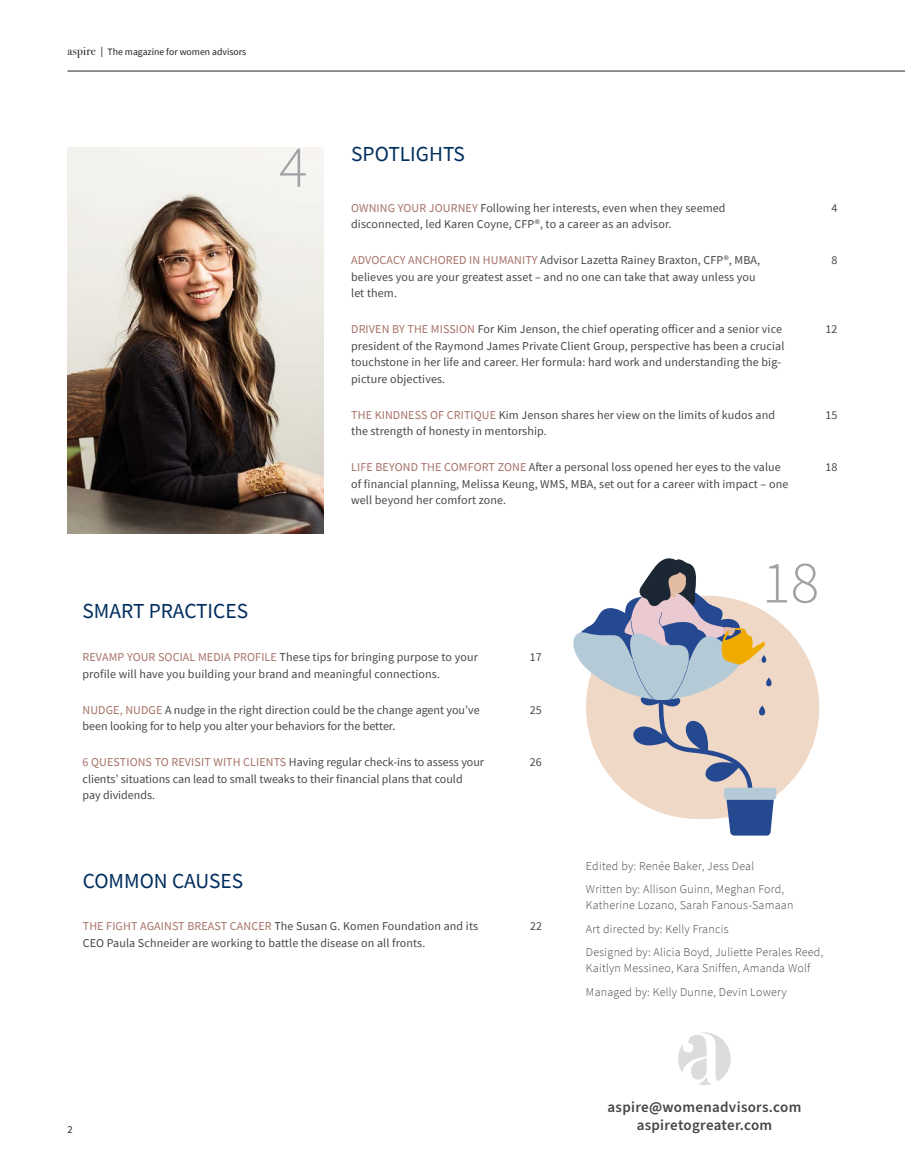
<style>
.page{position:relative;width:905px;height:1175px;background:#fff}
.page>*{position:absolute;margin:0;border:0;box-sizing:border-box;transform-origin:0 0}
.t1{font:300 59.85px "Source Sans Pro";color:#a0a2a5}
.Subhead_-_1st_Tier{font:21.3px "Source Sans Pro";color:#002e5e}
.t2{font:600 15px "Source Sans Pro";letter-spacing:.02em;color:#464748}
.t3{font:12px/16.5px "Source Sans Pro";letter-spacing:.01em;color:#464748}
.t4{font:300 12px/16.5px "Source Sans Pro";letter-spacing:.02em;color:#464748}
.t5{font:10.5px "Source Sans Pro";color:#231f20}
.t6{font:9.75px "Source Sans Pro";color:#231f20}
.s1{font-family:"Bodoni Svty Two ITCTT";font-size:12px}
.s2{color:#a67368}
</style>
<div class="page">
<hr style="left:68px;top:71px;width:836px;height:1px;background:#231f20">
<div style="left:586px;top:596px;width:233px;height:223px;background:#f0d8c7;border-radius:112px"></div>
<img style="left:68px;top:148px;width:255px;height:385px">
<svg style="left:678px;top:1032px;width:52px;height:53px"></svg>
<svg style="left:573px;top:558px;width:203px;height:277px"></svg>
<p class="t6" style="left:68px;top:45px;width:180px"><span class="s1">aspire |</span> The magazine for women advisors</p>
<p class="t1" style="left:279px;top:130px;width:30px">4</p>
<p class="Subhead_-_1st_Tier" style="left:351px;top:140px;width:115px">SPOTLIGHTS</p>
<p class="t3" style="left:351px;top:199px;width:376px"><span class="s2">OWNING YOUR JOURNEY</span> Following her interests, even when they seemed disconnected, led Karen Coyne, CFP®, to a career as an advisor.</p>
<p class="t3" style="left:831px;top:199px;width:7px">4</p>
<p class="t3" style="left:351px;top:252px;width:410px"><span class="s2">ADVOCACY ANCHORED IN HUMANITY</span> Advisor Lazetta Rainey Braxton, CFP®, MBA, believes you are your greatest asset – and no one can take that away unless you let them.</p>
<p class="t3" style="left:831px;top:252px;width:7px">8</p>
<p class="t3" style="left:351px;top:321px;width:435px"><span class="s2">DRIVEN BY THE MISSION</span> For Kim Jenson, the chief operating officer and a senior vice president of the Raymond James Private Client Group, perspective has been a crucial touchstone in her life and career. Her formula: hard work and understanding the big&shy;picture objectives.</p>
<p class="t3" style="left:825px;top:321px;width:13px">12</p>
<p class="t3" style="left:351px;top:406px;width:425px"><span class="s2">THE KINDNESS OF CRITIQUE</span> Kim Jenson shares her view on the limits of kudos and the strength of honesty in mentorship.</p>
<p class="t3" style="left:825px;top:406px;width:13px">15</p>
<p class="t3" style="left:351px;top:459px;width:438px"><span class="s2">LIFE BEYOND THE COMFORT ZONE</span> After a personal loss opened her eyes to the value of financial planning, Melissa Keung, WMS, MBA, set out for a career with impact – one well beyond her comfort zone.</p>
<p class="t3" style="left:825px;top:459px;width:13px">18</p>
<p class="Subhead_-_1st_Tier" style="left:82px;top:597px;width:167px">SMART PRACTICES</p>
<p class="t3" style="left:82px;top:649px;width:397px"><span class="s2">REVAMP YOUR SOCIAL MEDIA PROFILE</span> These tips for bringing purpose to your profile will have you building your brand and meaningful connections.</p>
<p class="t3" style="left:530px;top:649px;width:13px">17</p>
<p class="t3" style="left:82px;top:701px;width:398px"><span class="s2">NUDGE, NUDGE</span> A nudge in the right direction could be the change agent you’ve been looking for to help you alter your behaviors for the better.</p>
<p class="t3" style="left:530px;top:701px;width:13px">25</p>
<p class="t3" style="left:82px;top:754px;width:403px"><span class="s2">6 QUESTIONS TO REVISIT WITH CLIENTS</span> Having regular check-ins to assess your clients’ situations can lead to small tweaks to their financial plans that could<br>pay dividends.</p>
<p class="t3" style="left:530px;top:754px;width:13px">26</p>
<p class="Subhead_-_1st_Tier" style="left:83px;top:867px;width:162px">COMMON CAUSES</p>
<p class="t3" style="left:83px;top:918px;width:397px"><span class="s2">THE FIGHT AGAINST BREAST CANCER</span> The Susan G. Komen Foundation and its<br>CEO Paula Schneider are working to battle the disease on all fronts.</p>
<p class="t3" style="left:530px;top:918px;width:13px">22</p>
<p class="t5" style="left:68px;top:1123px;width:7px">2</p>
<p class="t1" style="left:762px;top:546px;width:59px">18</p>
<p class="t4" style="left:586px;top:857px;width:170px">Edited by: Renée Baker, Jess Deal</p>
<p class="t4" style="left:586px;top:880px;width:209px">Written by: Allison Guinn, Meghan Ford,<br>Katherine Lozano, Sarah Fanous-Samaan</p>
<p class="t4" style="left:586px;top:920px;width:144px">Art directed by: Kelly Francis</p>
<p class="t4" style="left:586px;top:943px;width:239px">Designed by: Alicia Boyd, Juliette Perales Reed,<br>Kaitlyn Messineo, Kara Sniffen, Amanda Wolf</p>
<p class="t4" style="left:586px;top:983px;width:202px">Managed by: Kelly Dunne, Devin Lowery</p>
<p class="t2" style="left:607px;top:1096px;width:195px">aspire@womenadvisors.com</p>
<p class="t2" style="left:636px;top:1114px;width:137px">aspiretogreater.com</p>
</div>
